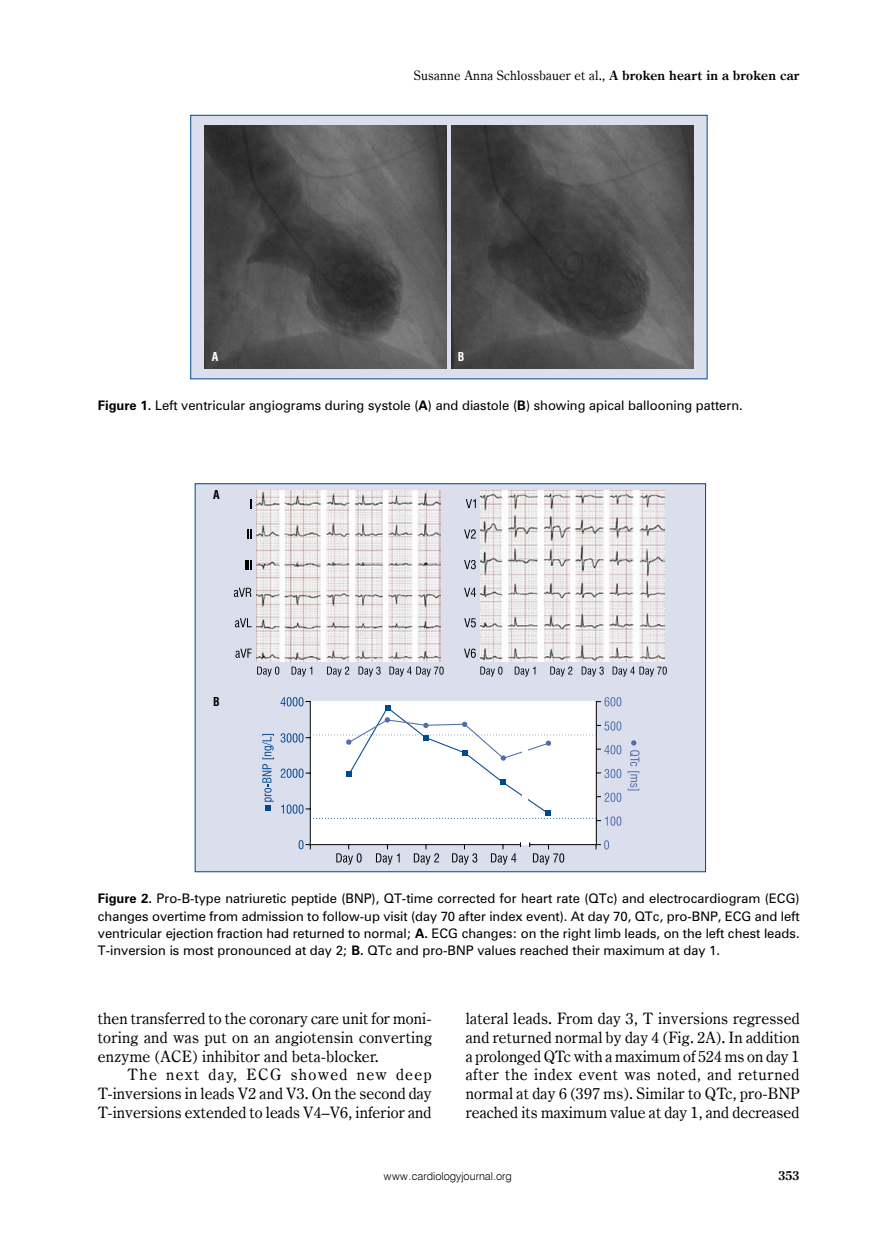
<style>
.page{position:relative;width:872px;height:1234px;background:#fff}
.page>*{position:absolute;margin:0;border:0;box-sizing:border-box;transform-origin:0 0}
._08_-_Tekst{font:15.75px/18.8px "Century Oldst EU";letter-spacing:.005em;color:#000;text-align:justify}
.t1{font:13.05px "Century Oldst EU";letter-spacing:.015em;color:#000}
.t2{font:700 12.75px "Century Oldst EU";color:#000}
._15_-_Rycina_-_podpi{font:12px/17.2px "Zurich PL";color:#000;text-align:justify}
._15_-_Rycina_-_podpi-2{font:700 12px "Swis 721 Cn EU";color:#fff}
._15_-_Rycina_-_podpi-3{font:700 12px "Swis 721 Cn EU";color:#000}
.t3{font:10.95px "Swis 721 Lt EU";color:#000}
.s1{font-weight:700}
</style>
<div class="page">
<div style="left:190px;top:115px;width:517px;height:264px;background:#dbdeed;border:1px solid #004990"></div>
<div style="left:195px;top:483px;width:510px;height:388px;background:#dbdeed"></div>
<svg style="left:299px;top:840px;width:4px;height:9px"></svg>
<svg style="left:281px;top:804px;width:22px;height:9px"></svg>
<svg style="left:281px;top:768px;width:22px;height:9px"></svg>
<svg style="left:281px;top:733px;width:22px;height:9px"></svg>
<svg style="left:280px;top:697px;width:23px;height:9px"></svg>
<svg style="left:604px;top:697px;width:17px;height:9px"></svg>
<svg style="left:604px;top:721px;width:17px;height:9px"></svg>
<svg style="left:604px;top:745px;width:17px;height:9px"></svg>
<svg style="left:604px;top:769px;width:17px;height:9px"></svg>
<svg style="left:604px;top:792px;width:17px;height:9px"></svg>
<svg style="left:605px;top:816px;width:16px;height:9px"></svg>
<svg style="left:604px;top:840px;width:5px;height:9px"></svg>
<svg style="left:336px;top:853px;width:25px;height:11px"></svg>
<svg style="left:257px;top:666px;width:22px;height:10px"></svg>
<svg style="left:466px;top:499px;width:10px;height:9px"></svg>
<svg style="left:248px;top:529px;width:3px;height:9px"></svg>
<svg style="left:464px;top:529px;width:12px;height:9px"></svg>
<svg style="left:245px;top:560px;width:6px;height:9px"></svg>
<svg style="left:464px;top:560px;width:12px;height:9px"></svg>
<svg style="left:234px;top:587px;width:17px;height:10px"></svg>
<svg style="left:464px;top:587px;width:12px;height:9px"></svg>
<svg style="left:235px;top:618px;width:16px;height:9px"></svg>
<svg style="left:464px;top:618px;width:12px;height:9px"></svg>
<svg style="left:235px;top:648px;width:16px;height:9px"></svg>
<svg style="left:464px;top:648px;width:12px;height:9px"></svg>
<svg style="left:480px;top:666px;width:22px;height:10px"></svg>
<svg style="left:376px;top:853px;width:23px;height:11px"></svg>
<svg style="left:291px;top:666px;width:21px;height:10px"></svg>
<svg style="left:515px;top:666px;width:20px;height:10px"></svg>
<svg style="left:414px;top:853px;width:25px;height:11px"></svg>
<svg style="left:327px;top:666px;width:22px;height:10px"></svg>
<svg style="left:550px;top:666px;width:22px;height:10px"></svg>
<svg style="left:452px;top:853px;width:25px;height:11px"></svg>
<svg style="left:358px;top:666px;width:22px;height:10px"></svg>
<svg style="left:581px;top:666px;width:23px;height:10px"></svg>
<svg style="left:491px;top:853px;width:25px;height:11px"></svg>
<svg style="left:533px;top:853px;width:31px;height:11px"></svg>
<svg style="left:389px;top:666px;width:54px;height:10px"></svg>
<svg style="left:612px;top:666px;width:55px;height:10px"></svg>
<svg style="left:628px;top:740px;width:11px;height:50px"></svg>
<svg style="left:262px;top:733px;width:12px;height:77px"></svg>
<svg style="left:305px;top:701px;width:297px;height:148px"></svg>
<div style="left:522px;top:713px;width:5px;height:120px;background:#fff"></div>
<div style="left:310px;top:705px;width:286px;height:113px;background:#fff"></div>
<img style="left:256px;top:490px;width:184px;height:171px">
<img style="left:480px;top:490px;width:184px;height:171px">
<img style="left:204px;top:125px;width:489px;height:243px">
<hr style="left:447px;top:121px;width:3px;height:250px;background:#dbdeed">
<p class="t1" style="left:414px;top:67px;width:387px">Susanne Anna Schlossbauer et al., <span class="s1">A broken heart in a broken car</span></p>
<p class="_15_-_Rycina_-_podpi-2" style="left:212px;top:349px;width:8px">A</p>
<p class="_15_-_Rycina_-_podpi-2" style="left:458px;top:349px;width:8px">B</p>
<p class="_15_-_Rycina_-_podpi" style="left:98px;top:396px;width:646px"><span class="s1">Figure 1.</span> Left ventricular angiograms during systole (<span class="s1">A</span>) and diastole (<span class="s1">B</span>) showing apical ballooning pattern.</p>
<p class="_15_-_Rycina_-_podpi-3" style="left:213px;top:488px;width:8px">A</p>
<p class="_15_-_Rycina_-_podpi-3" style="left:213px;top:694px;width:8px">B</p>
<p class="_15_-_Rycina_-_podpi" style="left:98px;top:889px;width:703px"><span class="s1">Figure 2.</span> Pro-B-type natriuretic peptide (BNP), QT-time corrected for heart rate (QTc) and electrocardiogram (ECG) changes overtime from admission to follow-up visit (day 70 after index event). At day 70, QTc, pro-BNP, ECG and left ventricular ejection fraction had returned to normal; <span class="s1">A.</span> ECG changes: on the right limb leads, on the left chest leads.<br>T-inversion is most pronounced at day 2; <span class="s1">B.</span> QTc and pro-BNP values reached their maximum at day 1.</p>
<p class="_08_-_Tekst" style="left:98px;top:1009px;width:335px">then transferred to the coronary care unit for moni&shy;toring and was put on an angiotensin converting enzyme (ACE) inhibitor and beta-blocker.</p>
<p class="_08_-_Tekst" style="left:98px;top:1065px;width:335px;text-indent:30px">The next day, ECG showed new deep T-inversions in leads V2 and V3. On the second day T-inversions extended to leads V4–V6, inferior and</p>
<p class="_08_-_Tekst" style="left:466px;top:1009px;width:335px">lateral leads. From day 3, T inversions regressed and returned normal by day 4 (Fig. 2A). In addition a prolonged QTc with a maximum of 524 ms on day 1 after the index event was noted, and returned normal at day 6 (397 ms). Similar to QTc, pro-BNP reached its maximum value at day 1, and decreased</p>
<p class="t3" style="left:384px;top:1169px;width:129px">www.cardiologyjournal.org</p>
<p class="t2" style="left:778px;top:1167px;width:23px">353</p>
</div>
